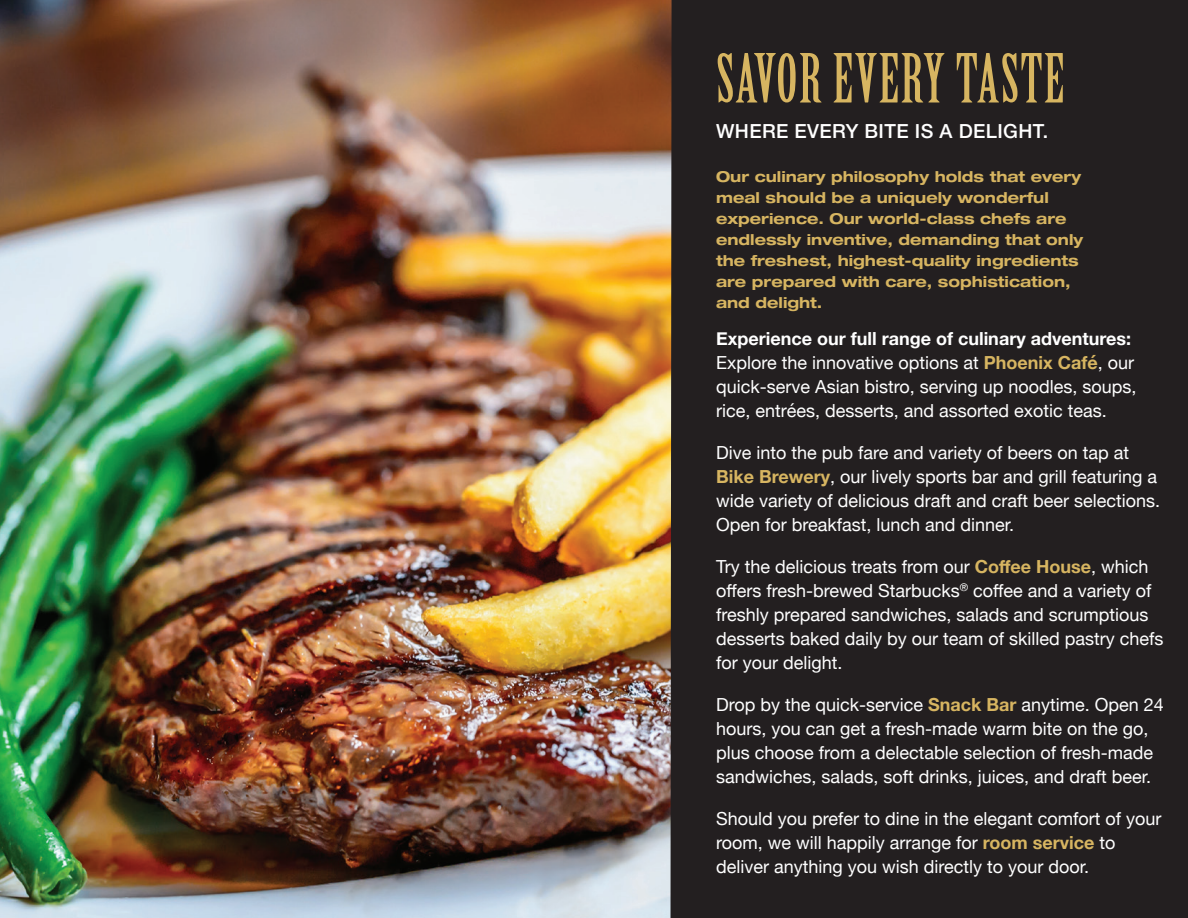
<style>
.page{position:relative;width:1188px;height:918px;background:#231f20}
.page>*{position:absolute;margin:0;border:0;box-sizing:border-box;transform-origin:0 0}
.t1{font:66px "Birch Std";letter-spacing:.025em;color:#d7b561}
.t2{font:500 19.5px "Helvetica Neue LT Std";letter-spacing:.02em;color:#fff}
.t3{font:18px/24px "Helvetica Neue";color:#fff}
.t4{font:700 expanded 15px/21px "Helvetica Neue";color:#d7b561}
.s1{font-weight:700}
.s2{font-weight:700;color:#d7b561}
</style>
<div class="page">
<img style="left:0;top:0;width:672px;height:918px">
<h1 class="t1" style="left:716px;top:41px;width:350px">SAVOR EVERY TASTE</h1>
<p class="t2" style="left:716px;top:119px;width:334px">WHERE EVERY BITE IS A DELIGHT.</p>
<p class="t4" style="left:716px;top:166px;width:369px">Our culinary philosophy holds that every meal should be a uniquely wonderful experience. Our world-class chefs are endlessly inventive, demanding that only the freshest, highest-quality ingredients are prepared with care, sophistication, and delight.</p>
<p class="t3" style="left:716px;top:328px;width:422px"><span class="s1">Experience our full range of culinary adventures:<br></span>Explore the innovative options at <span class="s2">Phoenix Café</span>, our quick-serve Asian bistro, serving up noodles, soups, rice, entrées, desserts, and assorted exotic teas.</p>
<p class="t3" style="left:716px;top:442px;width:446px">Dive into the pub fare and variety of beers on tap at <span class="s2">Bike Brewery</span>, our lively sports bar and grill featuring a wide variety of delicious draft and craft beer selections.<br>Open for breakfast, lunch and dinner.</p>
<p class="t3" style="left:716px;top:556px;width:449px">Try the delicious treats from our <span class="s2">Coffee House</span>, which offers fresh-brewed Starbucks<sup>®</sup> coffee and a variety of freshly prepared sandwiches, salads and scrumptious desserts baked daily by our team of skilled pastry chefs for your delight.</p>
<p class="t3" style="left:716px;top:694px;width:449px">Drop by the quick-service <span class="s2">Snack Bar</span> anytime. Open 24 hours, you can get a fresh-made warm bite on the go, plus choose from a delectable selection of fresh-made sandwiches, salads, soft drinks, juices, and draft beer.</p>
<p class="t3" style="left:716px;top:808px;width:447px">Should you prefer to dine in the elegant comfort of your room, we will happily arrange for <span class="s2">room service</span> to deliver anything you wish directly to your door.</p>
</div>
